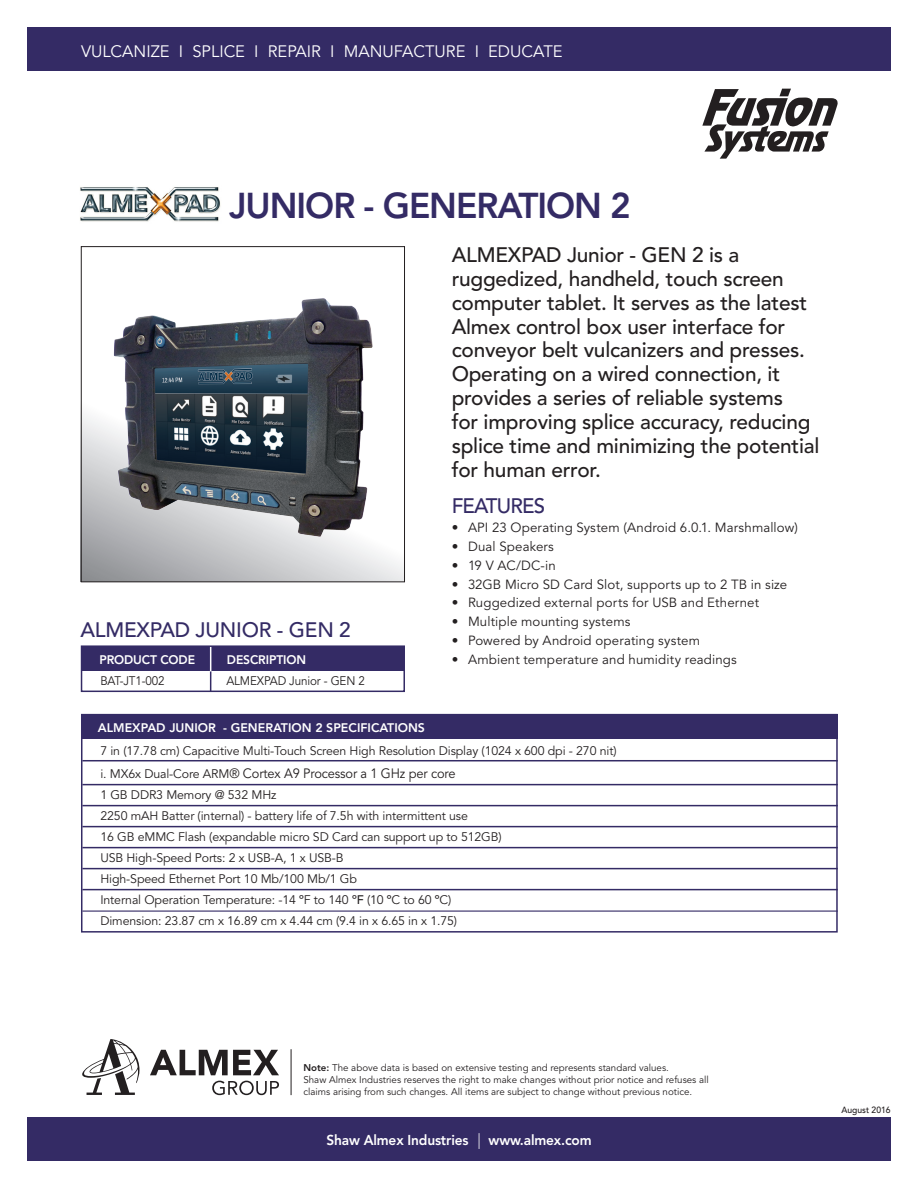
<style>
.page{position:relative;width:918px;height:1188px;background:#fff}
.page>*{position:absolute;margin:0;border:0;box-sizing:border-box;transform-origin:0 0}
.t1{font:800 35.7px "Avenir LT Std";letter-spacing:-.03em;color:#342b65}
.SUBHEAD{font:500 20.85px/23.9px "Avenir LT Std";letter-spacing:-.01em;color:#231f20}
.FEATURES_SUBHEAD{font:500 20.85px "Avenir LT Std";letter-spacing:-.01em;color:#342b65}
.SUBHEAD-2{font:500 20.85px "Avenir LT Std";letter-spacing:-.04em;color:#342b65}
.BODY_COPY{font:16.5px "Avenir LT Std";color:#fff}
.BODY_COPY-2{font:800 14.25px "Avenir LT Std";letter-spacing:-.01em;color:#fff;scale:.96 1}
.t2{font:13.5px "Avenir LT Std";letter-spacing:-.01em;color:#231f20;scale:.95 1}
.t3{font:13.2px "Avenir LT Std";letter-spacing:.01em;color:#231f20}
.t4{font:12.3px "Avenir LT Std";letter-spacing:-.01em;color:#231f20}
.t5{font:800 12.3px "Avenir LT Std";color:#fff}
.t6{font:12.3px "Avenir LT Std";letter-spacing:-.01em;color:#231f20;scale:.94 1}
.BODY_COPY-3{font:9.75px/12px "Avenir LT Std";color:#231f20}
.BODY_COPY-4{font:500 9px "Avenir LT Std";color:#231f20;scale:.95 1}
.s1{font-size:12.3px}
.s2{font-weight:500}
.s3{font-weight:800}
.s4{font-weight:300;font-style:italic}
</style>
<div class="page">
<div style="left:27px;top:1118px;width:864px;height:43px;background:#342b65"></div>
<svg style="left:702px;top:89px;width:136px;height:70px"></svg>
<svg style="left:150px;top:1050px;width:129px;height:25px"></svg>
<svg style="left:212px;top:1081px;width:67px;height:14px"></svg>
<svg style="left:82px;top:1039px;width:58px;height:56px"></svg>
<hr style="left:291px;top:1049px;width:1px;height:46px;background:#231f20">
<div style="left:27px;top:27px;width:864px;height:43px;background:#342b65"></div>
<img style="left:80px;top:187px;width:141px;height:35px">
<svg style="left:83px;top:415px;width:320px;height:165px;background:#c6c7c9"></svg>
<div style="left:81px;top:246px;width:324px;height:336px;border:1px solid #231f20"></div>
<img style="left:88px;top:298px;width:309px;height:259px">
<div style="left:81px;top:714px;width:757px;height:25px;background:#342b65"></div>
<div style="left:81px;top:714px;width:757px;height:219px;border:2px solid #342b65"></div>
<hr style="left:82px;top:760px;width:756px;height:1px;background:#342b65">
<hr style="left:82px;top:784px;width:756px;height:1px;background:#342b65">
<hr style="left:82px;top:805px;width:756px;height:1px;background:#342b65">
<hr style="left:82px;top:826px;width:756px;height:1px;background:#342b65">
<hr style="left:82px;top:847px;width:756px;height:1px;background:#342b65">
<hr style="left:82px;top:868px;width:756px;height:1px;background:#342b65">
<hr style="left:82px;top:889px;width:756px;height:1px;background:#342b65">
<hr style="left:82px;top:911px;width:756px;height:1px;background:#342b65">
<div style="left:82px;top:646px;width:322px;height:25px;background:#342b65"></div>
<svg style="left:210px;top:648px;width:1px;height:41px"></svg>
<div style="left:81px;top:645px;width:324px;height:47px;border:2px solid #342b65"></div>
<p class="BODY_COPY" style="left:81px;top:42px;width:483px">VULCANIZE I SPLICE I REPAIR I MANUFACTURE I EDUCATE</p>
<p class="t1" style="left:229px;top:184px;width:403px">JUNIOR - GENERATION 2</p>
<p class="SUBHEAD" style="left:452px;top:243px;width:369px">ALMEXPAD Junior - GEN 2 is a ruggedized, handheld, touch screen computer tablet. It serves as the latest Almex control box user interface for conveyor belt vulcanizers and presses.<br>Operating on a wired connection, it provides a series of reliable systems<br>for improving splice accuracy, reducing splice time and minimizing the potential for human error.</p>
<p class="SUBHEAD-2" style="left:452px;top:493px;width:95px">FEATURES</p>
<p class="t3" style="left:452px;top:520px;width:348px">• API 23 Operating System (Android 6.0.1. Marshmallow)</p>
<p class="t3" style="left:452px;top:538px;width:104px">• Dual Speakers</p>
<p class="t3" style="left:452px;top:557px;width:106px">• 19 V AC/DC-in</p>
<p class="t3" style="left:452px;top:576px;width:337px">• 32GB Micro SD Card Slot, supports up to 2 TB in size</p>
<p class="t3" style="left:452px;top:595px;width:309px">• Ruggedized external ports for USB and Ethernet</p>
<p class="t3" style="left:452px;top:614px;width:180px">• Multiple mounting systems</p>
<p class="t3" style="left:452px;top:633px;width:250px">• Powered by Android operating system</p>
<p class="t3" style="left:452px;top:652px;width:287px">• Ambient temperature and humidity readings</p>
<p class="FEATURES_SUBHEAD" style="left:80px;top:618px;width:272px">ALMEXPAD JUNIOR - GEN 2</p>
<p class="t5" style="left:99px;top:653px;width:97px">PRODUCT CODE</p>
<p class="t5" style="left:227px;top:653px;width:81px">DESCRIPTION</p>
<p class="t6" style="left:100px;top:674px;width:70px">BAT-JT1-002</p>
<p class="t6" style="left:226px;top:674px;width:149px">ALMEXPAD Junior - GEN 2</p>
<p class="t5" style="left:98px;top:721px;width:329px">ALMEXPAD JUNIOR - GENERATION 2 SPECIFICATIONS</p>
<p class="t4" style="left:100px;top:743px;width:518px">7 in (17.78 cm) Capacitive Multi-Touch Screen High Resolution Display (1024 x 600 dpi - 270 nit)</p>
<p class="t2" style="left:100px;top:766px;width:375px"><span class="s1">i. MX6x Dual-Core ARM</span>® Cortex A9 Processor a 1 GHz per core</p>
<p class="t4" style="left:100px;top:788px;width:178px">1 GB DDR3 Memory @ 532 MHz</p>
<p class="t4" style="left:100px;top:809px;width:369px">2250 mAH Batter (internal) - battery life of 7.5h with intermittent use</p>
<p class="t4" style="left:100px;top:830px;width:403px">16 GB eMMC Flash (expandable micro SD Card can support up to 512GB)</p>
<p class="t4" style="left:100px;top:851px;width:245px">USB High-Speed Ports: 2 x USB-A, 1 x USB-B</p>
<p class="t4" style="left:100px;top:872px;width:258px">High-Speed Ethernet Port 10 Mb/100 Mb/1 Gb</p>
<p class="t4" style="left:100px;top:893px;width:352px">Internal Operation Temperature: -14 <span class="s2">º</span>F to 140 <span class="s2">ºF</span> (10 <span class="s2">º</span>C to 60 <span class="s2">º</span>C)</p>
<p class="t4" style="left:100px;top:914px;width:358px">Dimension: 23.87 cm x 16.89 cm x 4.44 cm (9.4 in x 6.65 in x 1.75)</p>
<p class="BODY_COPY-3" style="left:303px;top:1062px;width:407px"><span class="s3">Note:</span> The above data is based on extensive testing and represents standard values.<br>Shaw Almex Industries reserves the right to make changes without prior notice and refuses all claims arising from such changes. All items are subject to change without previous notice.</p>
<p class="BODY_COPY-2" style="left:326px;top:1131px;width:278px">Shaw Almex Industries <span class="s4">|</span> www.almex.com</p>
<p class="BODY_COPY-4" style="left:842px;top:1105px;width:53px">August 2016</p>
</div>
